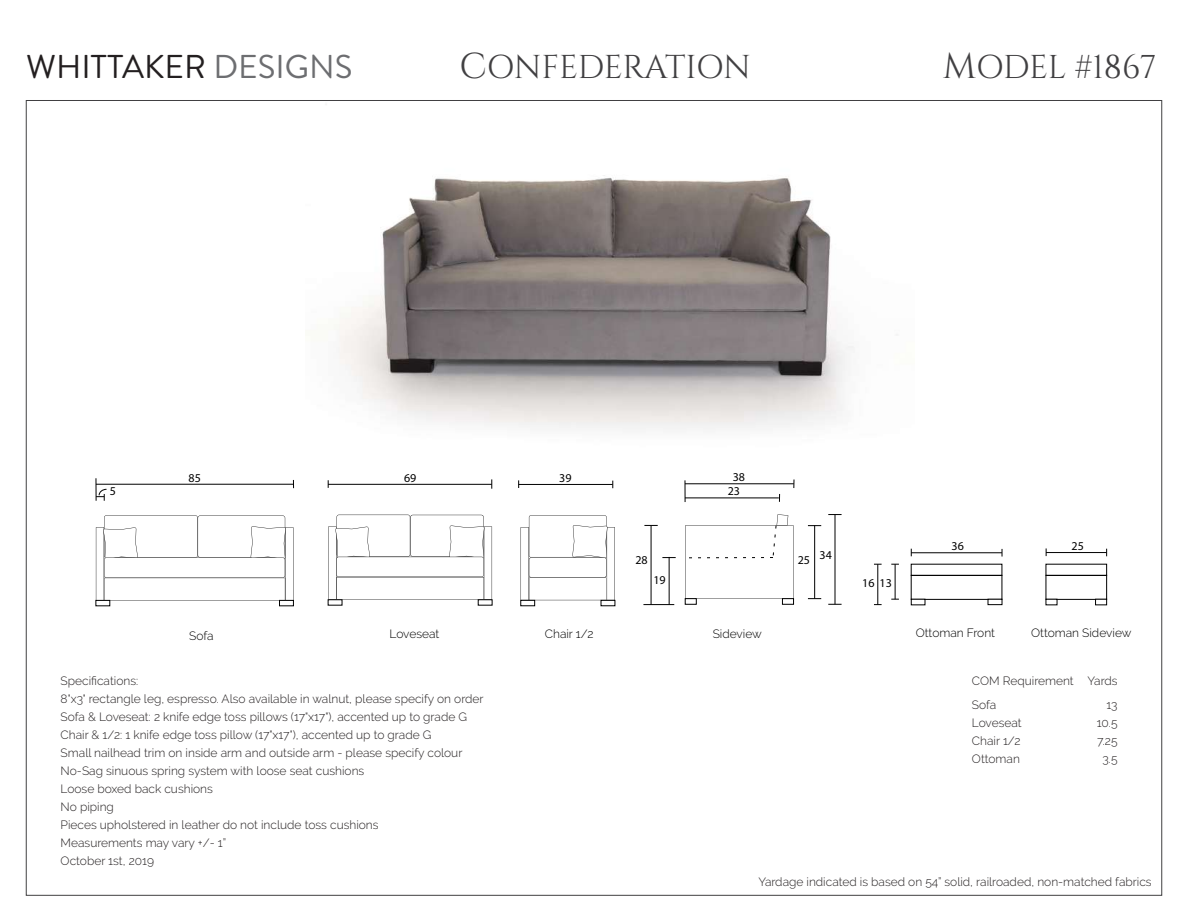
<style>
.page{position:relative;width:1188px;height:918px;background:#fff}
.page>*{position:absolute;margin:0;border:0;box-sizing:border-box;transform-origin:0 0}
.t1{font:33px "Cinzel";letter-spacing:-.02em;color:#414042}
.t2{font:33px "Brandon Grotesque";color:#231f20}
.t3{font:300 12px/18px "Raleway";color:#231f20}
.t4{font:300 12px "Raleway";color:#000}
.t5{font:12px "Myriad Pro";color:#000}
.s1{color:#6d6e71}
.s2{font-size:36px}
</style>
<div class="page">
<svg style="left:96px;top:516px;width:197px;height:84px"></svg>
<div style="left:911px;top:575px;width:91px;height:25px;border:1px solid #000"></div>
<div style="left:1046px;top:575px;width:61px;height:25px;border:1px solid #000"></div>
<hr style="left:911px;top:553px;width:91px;height:1px;background:#000">
<hr style="left:1046px;top:552px;width:61px;height:1px;background:#000">
<hr style="left:685px;top:484px;width:109px;height:1px;background:#000">
<hr style="left:685px;top:498px;width:94px;height:1px;background:#000">
<svg style="left:685px;top:480px;width:1px;height:22px"></svg>
<hr style="left:651px;top:526px;width:1px;height:79px;background:#000">
<svg style="left:644px;top:525px;width:14px;height:1px"></svg>
<hr style="left:669px;top:557px;width:1px;height:48px;background:#000">
<hr style="left:643px;top:604px;width:31px;height:1px;background:#000">
<svg style="left:662px;top:557px;width:14px;height:1px"></svg>
<hr style="left:835px;top:514px;width:1px;height:90px;background:#000">
<svg style="left:828px;top:604px;width:14px;height:1px"></svg>
<svg style="left:828px;top:514px;width:14px;height:1px"></svg>
<hr style="left:96px;top:484px;width:197px;height:1px;background:#000">
<svg style="left:96px;top:478px;width:11px;height:23px"></svg>
<hr style="left:519px;top:484px;width:94px;height:1px;background:#000">
<hr style="left:328px;top:484px;width:164px;height:1px;background:#000">
<svg style="left:328px;top:515px;width:164px;height:85px"></svg>
<svg style="left:685px;top:514px;width:109px;height:85px"></svg>
<svg style="left:478px;top:600px;width:14px;height:5px"></svg>
<svg style="left:328px;top:600px;width:14px;height:5px"></svg>
<svg style="left:601px;top:600px;width:14px;height:6px"></svg>
<svg style="left:521px;top:600px;width:14px;height:6px"></svg>
<svg style="left:782px;top:598px;width:12px;height:6px"></svg>
<svg style="left:685px;top:598px;width:11px;height:6px"></svg>
<img style="left:334px;top:175px;width:564px;height:255px">
<svg style="left:911px;top:599px;width:14px;height:6px"></svg>
<svg style="left:988px;top:599px;width:14px;height:6px"></svg>
<svg style="left:1046px;top:599px;width:11px;height:6px"></svg>
<svg style="left:1095px;top:599px;width:12px;height:6px"></svg>
<hr style="left:895px;top:564px;width:1px;height:35px;background:#000">
<hr style="left:878px;top:564px;width:1px;height:41px;background:#000">
<hr style="left:814px;top:525px;width:1px;height:74px;background:#000">
<svg style="left:808px;top:598px;width:13px;height:1px"></svg>
<svg style="left:808px;top:525px;width:13px;height:1px"></svg>
<svg style="left:279px;top:600px;width:15px;height:6px"></svg>
<svg style="left:96px;top:600px;width:14px;height:6px"></svg>
<svg style="left:521px;top:515px;width:94px;height:85px"></svg>
<h1 class="t2" style="left:26px;top:44px;width:328px">WHITTAKER <span class="s1">DESIGNS</span></h1>
<h1 class="t1" style="left:460px;top:48px;width:293px"><span class="s2">C</span>ONFEDERATION</h1>
<h1 class="t1" style="left:943px;top:48px;width:215px"><span class="s2">M</span>ODEL #1867</h1>
<p class="t5" style="left:110px;top:483px;width:8px">5</p>
<p class="t5" style="left:189px;top:470px;width:14px">85</p>
<p class="t5" style="left:404px;top:470px;width:14px">69</p>
<p class="t5" style="left:559px;top:470px;width:14px">39</p>
<p class="t5" style="left:636px;top:552px;width:14px">28</p>
<p class="t5" style="left:653px;top:573px;width:14px">19</p>
<p class="t5" style="left:733px;top:470px;width:14px">38</p>
<p class="t5" style="left:728px;top:483px;width:14px">23</p>
<p class="t4" style="left:189px;top:629px;width:26px">Sofa</p>
<p class="t4" style="left:390px;top:627px;width:51px">Loveseat</p>
<p class="t4" style="left:545px;top:627px;width:50px">Chair 1/2</p>
<p class="t4" style="left:713px;top:627px;width:51px">Sideview</p>
<p class="t5" style="left:798px;top:552px;width:14px">25</p>
<p class="t5" style="left:820px;top:547px;width:14px">34</p>
<p class="t5" style="left:862px;top:576px;width:31px">16 13</p>
<p class="t5" style="left:952px;top:539px;width:14px">36</p>
<p class="t5" style="left:1072px;top:539px;width:14px">25</p>
<p class="t4" style="left:916px;top:626px;width:81px">Ottoman Front</p>
<p class="t4" style="left:1031px;top:626px;width:102px">Ottoman Sideview</p>
<p class="t3" style="left:61px;top:671px;width:424px">Specifications:<br>8"x3" rectangle leg, espresso. Also available in walnut, please specify on order Sofa &amp; Loveseat: 2 knife edge toss pillows (17"x17"), accented up to grade G Chair &amp; 1/2: 1 knife edge toss pillow (17"x17"), accented up to grade G<br>Small nailhead trim on inside arm and outside arm - please specify colour No-Sag sinuous spring system with loose seat cushions<br>Loose boxed back cushions<br>No piping<br>Pieces upholstered in leather do not include toss cushions<br>Measurements may vary +/- 1”<br>October 1st, 2019</p>
<p class="t3" style="left:972px;top:668px;width:147px;line-height:24px">COM Requirement Yards<br>Sofa</p>
<p class="t3" style="left:1106px;top:695px;width:13px">13</p>
<p class="t3" style="left:972px;top:713px;width:51px">Loveseat</p>
<p class="t3" style="left:1097px;top:713px;width:22px">10.5</p>
<p class="t3" style="left:972px;top:731px;width:50px">Chair 1/2</p>
<p class="t3" style="left:1097px;top:731px;width:22px">7.25</p>
<p class="t3" style="left:972px;top:749px;width:50px">Ottoman</p>
<p class="t3" style="left:1103px;top:749px;width:16px">3.5</p>
<p class="t3" style="left:758px;top:873px;width:395px">Yardage indicated is based on 54” solid, railroaded, non-matched fabrics</p>
</div>
